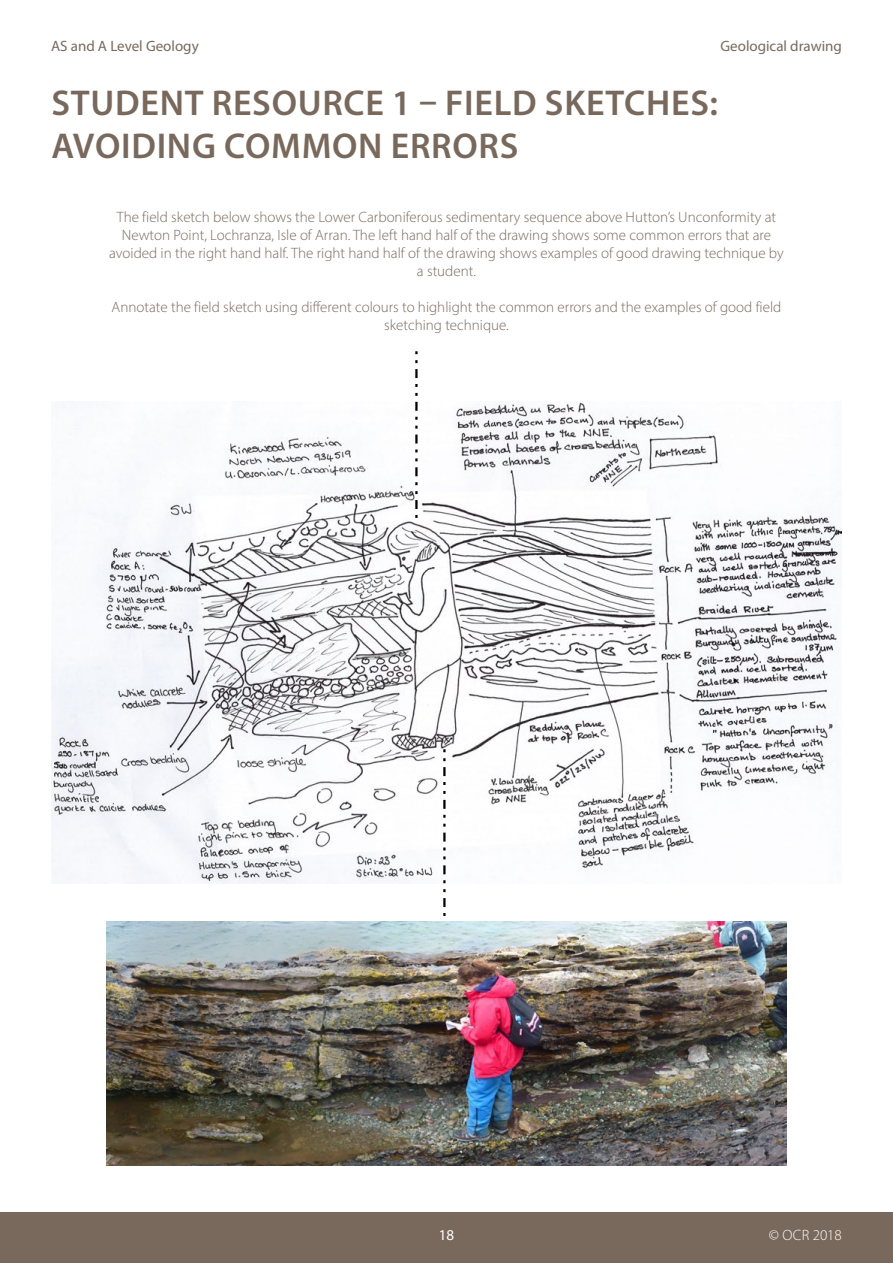
<style>
.page{position:relative;width:893px;height:1263px;background:#fff}
.page>*{position:absolute;margin:0;border:0;box-sizing:border-box;transform-origin:0 0}
.Blue_header{font:600 36px/43.2px "Myriad Pro";letter-spacing:.02em;color:#79695d}
.Body_10{font:300 15px/18px "Myriad Pro";color:#79695d;text-align:center}
.t1{font:15px "Myriad Pro";color:#79695d}
.t2{font:300 15px "Myriad Pro";color:#fff}
.t3{font:15px "Myriad Pro";color:#fff}
</style>
<div class="page">
<div style="left:0;top:1212px;width:893px;height:51px;background:#79695d"></div>
<img style="left:51px;top:402px;width:791px;height:481px">
<svg style="left:415px;top:351px;width:3px;height:173px"></svg>
<svg style="left:443px;top:749px;width:3px;height:173px"></svg>
<img style="left:107px;top:922px;width:679px;height:243px">
<p class="t1" style="left:51px;top:37px;width:149px">AS and A Level Geology</p>
<p class="t1" style="left:720px;top:37px;width:123px">Geological drawing</p>
<p class="Blue_header" style="left:51px;top:81px;width:668px">STUDENT RESOURCE 1 – FIELD SKETCHES:<br>AVOIDING COMMON ERRORS</p>
<p class="Body_10" style="left:109px;top:208px;width:676px">The field sketch below shows the Lower Carboniferous sedimentary sequence above Hutton’s Unconformity at Newton Point, Lochranza, Isle of Arran. The left hand half of the drawing shows some common errors that are avoided in the right hand half. The right hand half of the drawing shows examples of good drawing technique by a student.</p>
<p class="Body_10" style="left:112px;top:298px;width:671px">Annotate the field sketch using different colours to highlight the common errors and the examples of good field sketching technique.</p>
<p class="t3" style="left:439px;top:1226px;width:17px">18</p>
<p class="t2" style="left:769px;top:1226px;width:75px">© OCR 2018</p>
</div>
